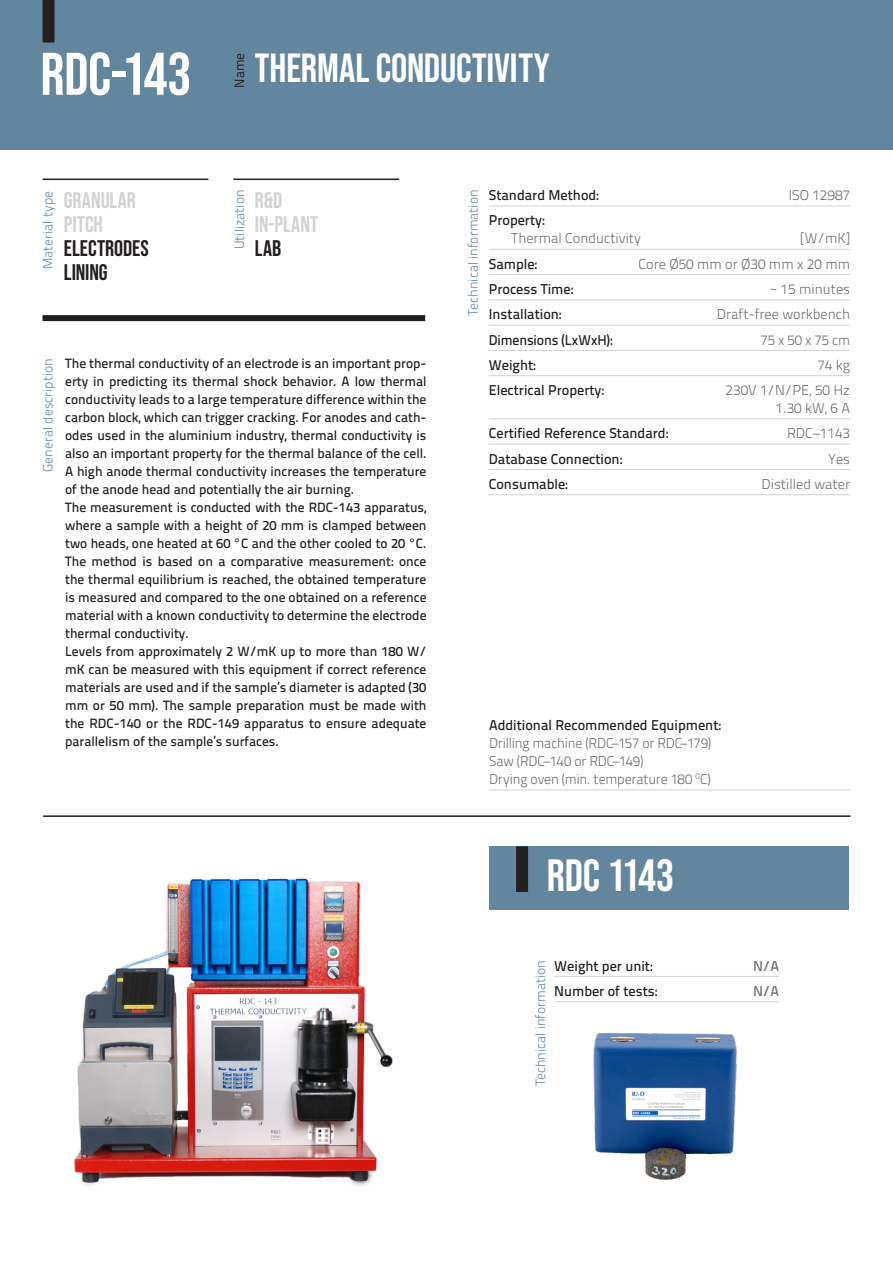
<style>
.page{position:relative;width:893px;height:1263px;background:#fff}
.page>*{position:absolute;margin:0;border:0;box-sizing:border-box;transform-origin:0 0}
.t1{font:60px "Bebas Neue";letter-spacing:-.005em;color:#fff}
.t2{font:45px "Bebas Neue";letter-spacing:-.005em;color:#fff}
.t3{font:40.5px "Bebas Neue";color:#fff}
.t4{font:22.5px/24px "Bebas Neue";color:#d1d2d4}
.t5{font:22.5px/24px "Bebas Neue";color:#231f20}
.t6{font:14.25px/18px "Titillium Text 25 L 250 wt";color:#6c6d70;text-align:right}
.t7{font:14.25px "Titillium Text 25 L 600 wt";color:#231f20}
.t8{font:14.25px "Titillium Text 25 L 600 wt";color:#6c6d70}
.t9{font:13.5px/18px "Titillium Text 25 L 600 wt";color:#231f20}
.t10{font:13.5px "Titillium Text 25 L 250 wt";letter-spacing:.005em;color:#63869f}
.t11{font:13.5px "Titillium Text 25 L 400 wt";color:#231f20}
</style>
<div class="page">
<div style="left:0;top:0;width:893px;height:150px;background:#63869f"></div>
<div style="left:43px;top:0;width:12px;height:43px;background:#231f20"></div>
<hr style="left:43px;top:179px;width:165px;height:1px;background:#231f20">
<hr style="left:233px;top:179px;width:166px;height:1px;background:#231f20">
<div style="left:43px;top:315px;width:382px;height:6px;background:#231f20"></div>
<img style="left:74px;top:877px;width:319px;height:309px">
<hr style="left:489px;top:206px;width:361px;height:1px;background:#d1d2d4">
<hr style="left:489px;top:249px;width:361px;height:1px;background:#d1d2d4">
<hr style="left:489px;top:274px;width:361px;height:1px;background:#d1d2d4">
<hr style="left:489px;top:299px;width:361px;height:1px;background:#d1d2d4">
<hr style="left:489px;top:325px;width:361px;height:1px;background:#d1d2d4">
<hr style="left:489px;top:350px;width:361px;height:1px;background:#d1d2d4">
<hr style="left:489px;top:375px;width:361px;height:1px;background:#d1d2d4">
<hr style="left:489px;top:419px;width:361px;height:1px;background:#d1d2d4">
<hr style="left:489px;top:444px;width:361px;height:1px;background:#d1d2d4">
<hr style="left:489px;top:469px;width:361px;height:1px;background:#d1d2d4">
<hr style="left:489px;top:494px;width:361px;height:1px;background:#d1d2d4">
<hr style="left:43px;top:815px;width:807px;height:2px;background:#231f20">
<hr style="left:489px;top:790px;width:361px;height:1px;background:#d1d2d4">
<div style="left:489px;top:846px;width:360px;height:64px;background:#63869f"></div>
<div style="left:516px;top:846px;width:12px;height:46px;background:#231f20"></div>
<hr style="left:554px;top:976px;width:225px;height:1px;background:#d1d2d4">
<hr style="left:554px;top:1001px;width:225px;height:1px;background:#d1d2d4">
<img style="left:593px;top:1032px;width:144px;height:148px">
<h1 class="t1" style="left:40px;top:40px;width:152px">RDC-143</h1>
<p class="t11" style="left:230px;top:88px;width:37px;rotate:-90deg">Name</p>
<h3 class="t3" style="left:255px;top:45px;width:296px">THERMAL CONDUCTIVITY</h3>
<p class="t10" style="left:230px;top:249px;width:61px;rotate:-90deg">Utilization</p>
<p class="t7" style="left:489px;top:184px;width:112px">Standard Method:</p>
<p class="t6" style="left:789px;top:185px;width:63px">ISO 12987</p>
<p class="t10" style="left:463px;top:316px;width:128px;rotate:-90deg">Technical information</p>
<h3 class="t4" style="left:64px;top:187px;width:74px">GRANULAR<br>PITCH</h3>
<h3 class="t5" style="left:64px;top:236px;width:86px">ELECTRODES<br>LINING</h3>
<p class="t10" style="left:38px;top:269px;width:80px;rotate:-90deg">Material type</p>
<h3 class="t4" style="left:255px;top:187px;width:65px">R&amp;D<br>IN-PLANT</h3>
<p class="t7" style="left:489px;top:210px;width:58px">Property:</p>
<p class="t6" style="left:511px;top:229px;width:131px">Thermal Conductivity</p>
<p class="t6" style="left:800px;top:229px;width:51px">[W/mK]</p>
<p class="t7" style="left:489px;top:253px;width:50px">Sample:</p>
<p class="t6" style="left:639px;top:254px;width:213px">Core Ø50 mm or Ø30 mm x 20 mm</p>
<p class="t7" style="left:489px;top:278px;width:86px">Process Time:</p>
<p class="t6" style="left:770px;top:279px;width:82px">~ 15 minutes</p>
<p class="t7" style="left:489px;top:303px;width:74px">Installation:</p>
<p class="t6" style="left:717px;top:305px;width:135px">Draft-free workbench</p>
<p class="t7" style="left:489px;top:329px;width:126px">Dimensions (LxWxH):</p>
<p class="t6" style="left:761px;top:330px;width:91px">75 x 50 x 75 cm</p>
<p class="t7" style="left:489px;top:354px;width:49px">Weight:</p>
<p class="t6" style="left:817px;top:355px;width:34px">74 kg</p>
<p class="t7" style="left:489px;top:379px;width:117px">Electrical Property:</p>
<p class="t6" style="left:726px;top:380px;width:126px">230V 1/N/PE, 50 Hz<br>1.30 kW, 6 A</p>
<p class="t7" style="left:489px;top:423px;width:181px">Certified Reference Standard:</p>
<p class="t6" style="left:787px;top:424px;width:65px">RDC–1143</p>
<p class="t7" style="left:489px;top:448px;width:135px">Database Connection:</p>
<p class="t6" style="left:828px;top:449px;width:23px">Yes</p>
<p class="t7" style="left:489px;top:473px;width:81px">Consumable:</p>
<p class="t6" style="left:762px;top:474px;width:90px">Distilled water</p>
<h3 class="t5" style="left:255px;top:236px;width:28px">LAB</h3>
<p class="t9" style="left:65px;top:354px;width:363px">The thermal conductivity of an electrode is an important prop&shy;erty in predicting its thermal shock behavior. A low thermal conductivity leads to a large temperature difference within the carbon block, which can trigger cracking. For anodes and cath&shy;odes used in the aluminium industry, thermal conductivity is also an important property for the thermal balance of the cell.<br>A high anode thermal conductivity increases the temperature of the anode head and potentially the air burning.<br>The measurement is conducted with the RDC-143 apparatus, where a sample with a height of 20 mm is clamped between two heads, one heated at 60 °C and the other cooled to 20 °C.<br>The method is based on a comparative measurement: once the thermal equilibrium is reached, the obtained temperature is measured and compared to the one obtained on a reference material with a known conductivity to determine the electrode thermal conductivity.<br>Levels from approximately 2 W/mK up to more than 180 W/ mK can be measured with this equipment if correct reference materials are used and if the sample’s diameter is adapted (30 mm or 50 mm). The sample preparation must be made with the RDC-140 or the RDC-149 apparatus to ensure adequate parallelism of the sample’s surfaces.</p>
<p class="t10" style="left:38px;top:472px;width:115px;rotate:-90deg">General description</p>
<p class="t7" style="left:489px;top:714px;width:234px">Additional Recommended Equipment:</p>
<p class="t6" style="left:489px;top:733px;width:224px;text-align:left">Drilling machine (RDC–157 or RDC–179)<br>Saw (RDC–140 or RDC–149)<br>Drying oven (min. temperature 180 <sup>0</sup>C)</p>
<h2 class="t2" style="left:547px;top:850px;width:129px">RDC 1143</h2>
<p class="t10" style="left:530px;top:1086px;width:128px;rotate:-90deg">Technical information</p>
<p class="t7" style="left:554px;top:955px;width:100px">Weight per unit:</p>
<p class="t8" style="left:753px;top:955px;width:28px">N/A</p>
<p class="t7" style="left:554px;top:980px;width:105px">Number of tests:</p>
<p class="t8" style="left:753px;top:980px;width:28px">N/A</p>
</div>
